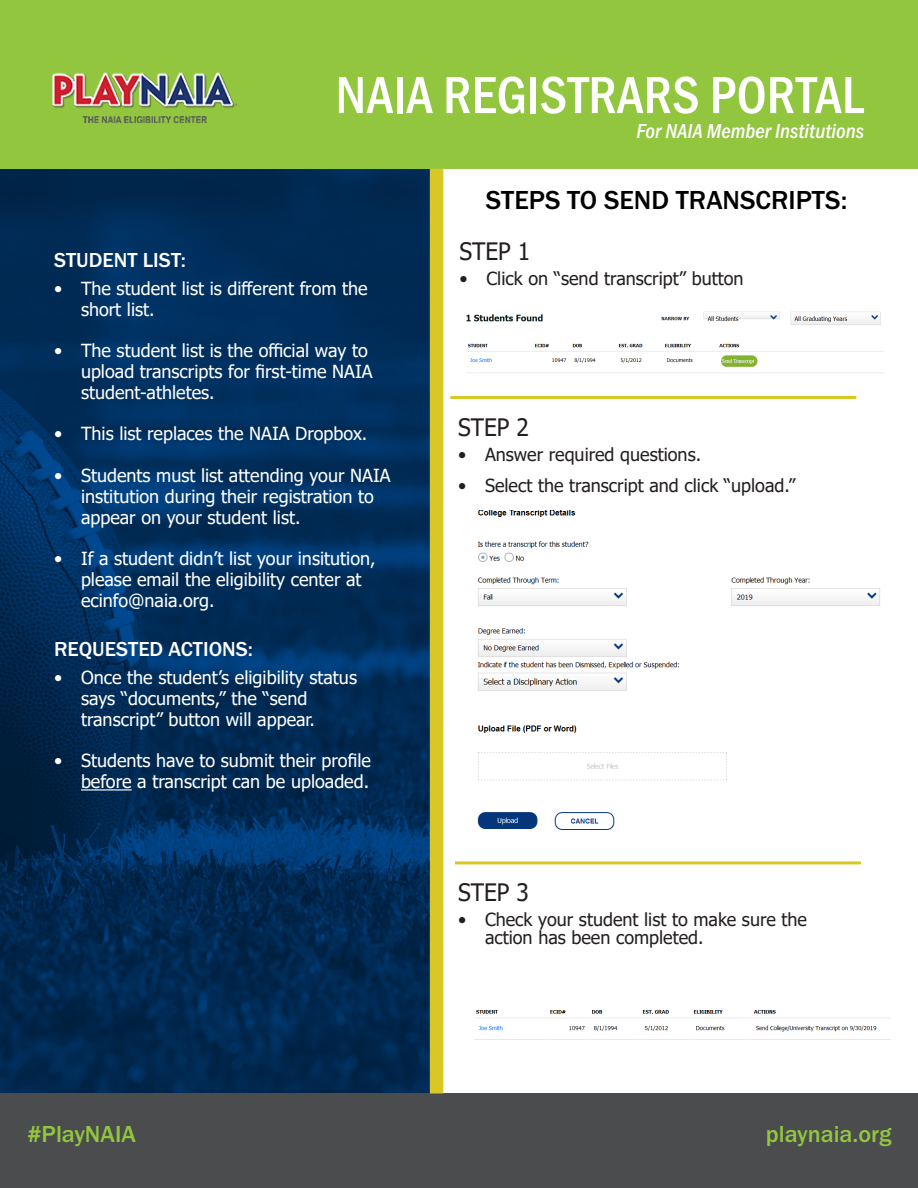
<style>
.page{position:relative;width:918px;height:1188px;background:#fff}
.page>*{position:absolute;margin:0;border:0;box-sizing:border-box;transform-origin:0 0}
.t1{font:700 condensed 54px "AYT Franklin Gothic";color:#fff}
.t2{font:700 27px "AYT Franklin Gothic";color:#000}
.t3{font:700 24px "AYT Franklin Gothic";color:#92c63f}
.t4{font:24px "Tahoma";color:#231f20;scale:.95 1}
.t5{font:700 21px "AYT Franklin Gothic";color:#fff}
.t6{font:italic 700 condensed 21px "AYT Franklin Gothic";color:#fff}
.t7{font:18px/21px "Tahoma";color:#fff}
.t8{font:18px/18px "Tahoma";color:#231f20}
</style>
<div class="page">
<img style="left:0;top:169px;width:430px;height:925px">
<div style="left:0;top:0;width:918px;height:169px;background:#92c63f"></div>
<img style="left:52px;top:72px;width:186px;height:52px">
<div style="left:0;top:1094px;width:918px;height:94px;background:#4b4c4d"></div>
<div style="left:430px;top:169px;width:13px;height:925px;background:#d8c725"></div>
<hr style="left:81px;top:789px;width:51px;height:2px;background:#fff">
<img style="left:466px;top:311px;width:418px;height:62px">
<img style="left:477px;top:511px;width:403px;height:318px">
<img style="left:474px;top:1010px;width:417px;height:30px">
<hr style="left:450px;top:396px;width:406px;height:3px;background:#d8c725">
<hr style="left:455px;top:861px;width:406px;height:3px;background:#d8c725">
<p class="t1" style="left:336px;top:65px;width:530px">NAIA REGISTRARS PORTAL</p>
<p class="t6" style="left:637px;top:120px;width:229px">For NAIA Member Institutions</p>
<p class="t5" style="left:54px;top:248px;width:133px">STUDENT LIST:</p>
<p class="t7" style="left:81px;top:279px;width:288px;text-indent:-27px">• The student list is different from the short list.</p>
<p class="t7" style="left:81px;top:341px;width:293px;text-indent:-27px">• The student list is the official way to upload transcripts for first-time NAIA student-athletes.</p>
<p class="t7" style="left:54px;top:424px;width:315px">• This list replaces the NAIA Dropbox.</p>
<p class="t7" style="left:81px;top:466px;width:311px;text-indent:-27px">• Students must list attending your NAIA institution during their registration to appear on your student list.</p>
<p class="t7" style="left:81px;top:549px;width:296px;text-indent:-27px">• If a student didn’t list your insitution, please email the eligibility center at ecinfo@naia.org.</p>
<p class="t5" style="left:54px;top:638px;width:201px">REQUESTED ACTIONS:</p>
<p class="t7" style="left:81px;top:668px;width:278px;text-indent:-27px">• Once the student’s eligibility status says “documents,” the “send transcript” button will appear.</p>
<p class="t7" style="left:54px;top:751px;width:318px;text-align:right">• Students have to submit their profile before a transcript can be uploaded.</p>
<p class="t2" style="left:486px;top:185px;width:363px">STEPS TO SEND TRANSCRIPTS:</p>
<p class="t4" style="left:460px;top:235px;width:76px">STEP 1</p>
<p class="t8" style="left:460px;top:270px;width:286px">• Click on “send transcript” button</p>
<p class="t4" style="left:458px;top:411px;width:76px">STEP 2</p>
<p class="t8" style="left:458px;top:446px;width:245px">• Answer required questions.</p>
<p class="t8" style="left:458px;top:478px;width:339px">• Select the transcript and click “upload.”</p>
<p class="t4" style="left:458px;top:876px;width:76px">STEP 3</p>
<p class="t8" style="left:485px;top:911px;width:324px;text-indent:-27px">• Check your student list to make sure the action has been completed.</p>
<p class="t3" style="left:28px;top:1121px;width:110px">#PlayNAIA</p>
<p class="t3" style="left:766px;top:1121px;width:127px">playnaia.org</p>
</div>
